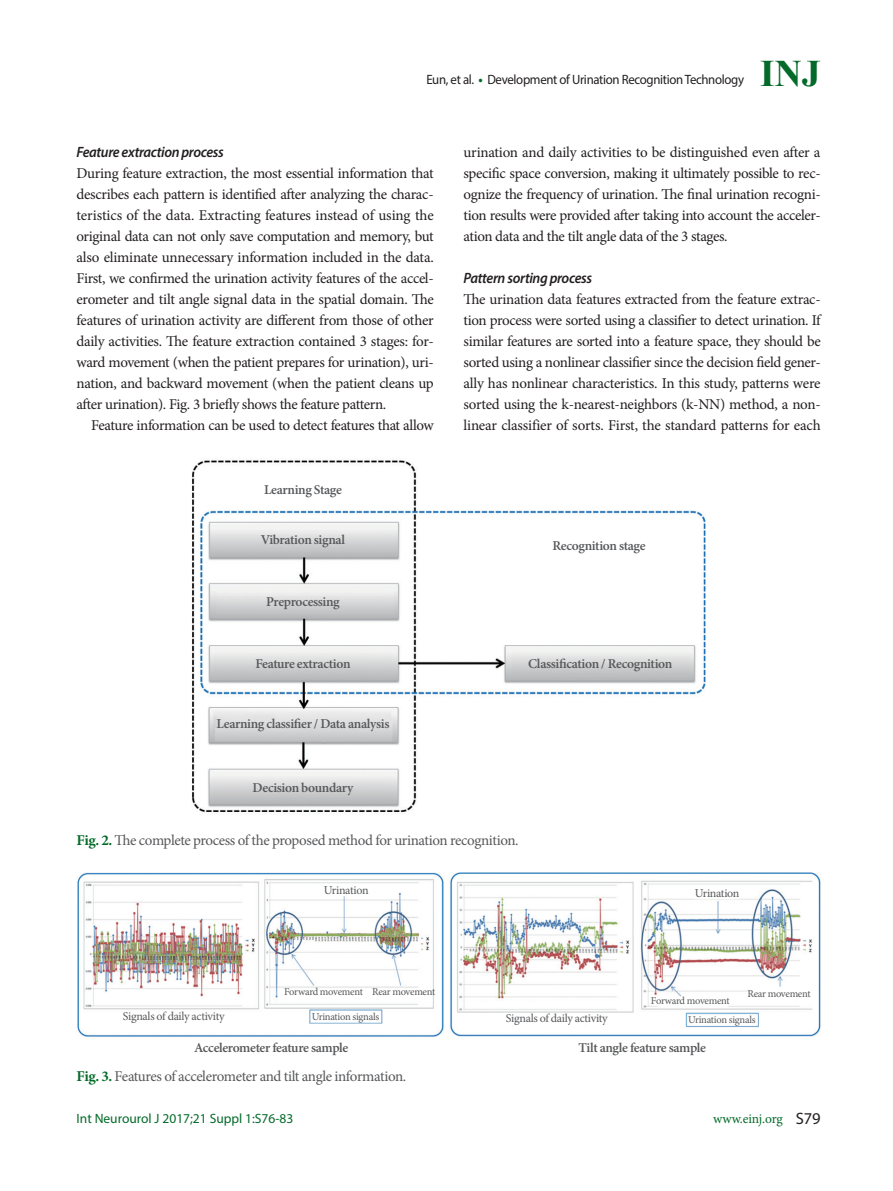
<style>
.page{position:relative;width:893px;height:1191px;background:#fff}
.page>*{position:absolute;margin:0;border:0;box-sizing:border-box;transform-origin:0 0}
.t1{font:700 37.5px "Times New Roman";color:#046a29}
.본문{font:15px/21px "Minion Pro";letter-spacing:-.025em;color:#231f20;text-align:justify}
.표제목_그림설명은_-1{font:15px "Minion Pro";letter-spacing:-.025em;color:#57585a}
.본문_소제목{font:italic 600 15px "Myriad Pro";letter-spacing:-.025em;color:#231f20;scale:.95 1}
.표제목_그림설명은_-1-2{font:600 13.5px "Minion Pro";letter-spacing:-.025em;color:#57585a}
.t2{font:13.5px "Myriad Pro";letter-spacing:-.025em;color:#231f20;scale:.95 1}
.t3{font:13.5px "Myriad Pro";color:#046a29}
.t4{font:13.5px "Minion Pro";letter-spacing:-.01em;color:#046a29}
.표제목_그림설명은_-1-3{font:12px "Minion Pro";letter-spacing:-.025em;color:#57585a}
.표제목_그림설명은_-1-4{font:10.5px "Minion Pro";letter-spacing:-.03em;color:#57585a}
.s1{font-weight:700;color:#046a29}
.s2{font-family:"Myriad Pro";font-size:16.5px;color:#231f20}
</style>
<div class="page">
<img style="left:192px;top:460px;width:514px;height:352px">
<img style="left:77px;top:872px;width:744px;height:165px">
<p class="t2" style="left:426px;top:71px;width:336px">Eun, et al. <span class="s1">•</span> Development of Urination Recognition Technology</p>
<h1 class="t1" style="left:760px;top:48px;width:62px">INJ</h1>
<p class="본문_소제목" style="left:77px;top:143px;width:157px">Feature extraction process</p>
<p class="본문" style="left:77px;top:163px;width:359px">During feature extraction, the most essential information that describes each pattern is identified after analyzing the charac&shy;teristics of the data. Extracting features instead of using the original data can not only save computation and memory, but also eliminate unnecessary information included in the data.<br>First, we confirmed the urination activity features of the accel&shy;erometer and tilt angle signal data in the spatial domain. The features of urination activity are different from those of other daily activities. The feature extraction contained 3 stages: for&shy;ward movement (when the patient prepares for urination), uri&shy;nation, and backward movement (when the patient cleans up after urination). Fig. 3 briefly shows the feature pattern.</p>
<p class="본문" style="left:91px;top:415px;width:344px">Feature information can be used to detect features that allow</p>
<p class="표제목_그림설명은_-1-2" style="left:264px;top:480px;width:79px">Learning Stage</p>
<p class="표제목_그림설명은_-1-2" style="left:261px;top:530px;width:86px">Vibration signal</p>
<p class="표제목_그림설명은_-1-2" style="left:266px;top:592px;width:75px">Preprocessing</p>
<p class="표제목_그림설명은_-1-2" style="left:255px;top:654px;width:97px">Feature extraction</p>
<p class="표제목_그림설명은_-1-2" style="left:216px;top:714px;width:174px">Learning classifier / Data analysis</p>
<p class="표제목_그림설명은_-1-2" style="left:253px;top:778px;width:102px">Decision boundary</p>
<p class="본문" style="left:463px;top:142px;width:359px">urination and daily activities to be distinguished even after a specific space conversion, making it ultimately possible to rec&shy;ognize the frequency of urination. The final urination recogni&shy;tion results were provided after taking into account the acceler&shy;ation data and the tilt angle data of the 3 stages.</p>
<p class="본문_소제목" style="left:463px;top:269px;width:137px">Pattern sorting process</p>
<p class="본문" style="left:463px;top:289px;width:359px">The urination data features extracted from the feature extrac&shy;tion process were sorted using a classifier to detect urination. If similar features are sorted into a feature space, they should be sorted using a nonlinear classifier since the decision field gener&shy;ally has nonlinear characteristics. In this study, patterns were sorted using the k-nearest-neighbors (k-NN) method, a non&shy;linear classifier of sorts. First, the standard patterns for each</p>
<p class="표제목_그림설명은_-1-2" style="left:552px;top:536px;width:95px">Recognition stage</p>
<p class="표제목_그림설명은_-1-2" style="left:528px;top:654px;width:146px">Classification / Recognition</p>
<p class="표제목_그림설명은_-1" style="left:77px;top:830px;width:444px"><span class="s1">Fig. 2.</span> The complete process of the proposed method for urination recognition.</p>
<p class="표제목_그림설명은_-1-3" style="left:324px;top:881px;width:46px">Urination</p>
<p class="표제목_그림설명은_-1-3" style="left:695px;top:885px;width:46px">Urination</p>
<p class="표제목_그림설명은_-1-4" style="left:284px;top:985px;width:80px">Forward movement</p>
<p class="표제목_그림설명은_-1-4" style="left:372px;top:984px;width:65px">Rear movement</p>
<p class="표제목_그림설명은_-1-4" style="left:747px;top:986px;width:65px">Rear movement</p>
<p class="표제목_그림설명은_-1-4" style="left:651px;top:993px;width:80px">Forward movement</p>
<p class="표제목_그림설명은_-1-3" style="left:123px;top:1007px;width:103px">Signals of daily activity</p>
<p class="표제목_그림설명은_-1-3" style="left:506px;top:1009px;width:103px">Signals of daily activity</p>
<p class="표제목_그림설명은_-1-4" style="left:312px;top:1009px;width:69px">Urination signals</p>
<p class="표제목_그림설명은_-1-4" style="left:688px;top:1012px;width:69px">Urination signals</p>
<p class="표제목_그림설명은_-1-2" style="left:579px;top:1038px;width:129px">Tilt angle feature sample</p>
<p class="표제목_그림설명은_-1" style="left:77px;top:1066px;width:331px"><span class="s1">Fig. 3.</span> Features of accelerometer and tilt angle information.</p>
<p class="표제목_그림설명은_-1-2" style="left:194px;top:1038px;width:156px">Accelerometer feature sample</p>
<p class="t3" style="left:77px;top:1110px;width:218px">Int Neurourol J 2017;21 Suppl 1:S76-83</p>
<p class="t4" style="left:713px;top:1109px;width:109px">www.einj.org <span class="s2">S79</span></p>
</div>
